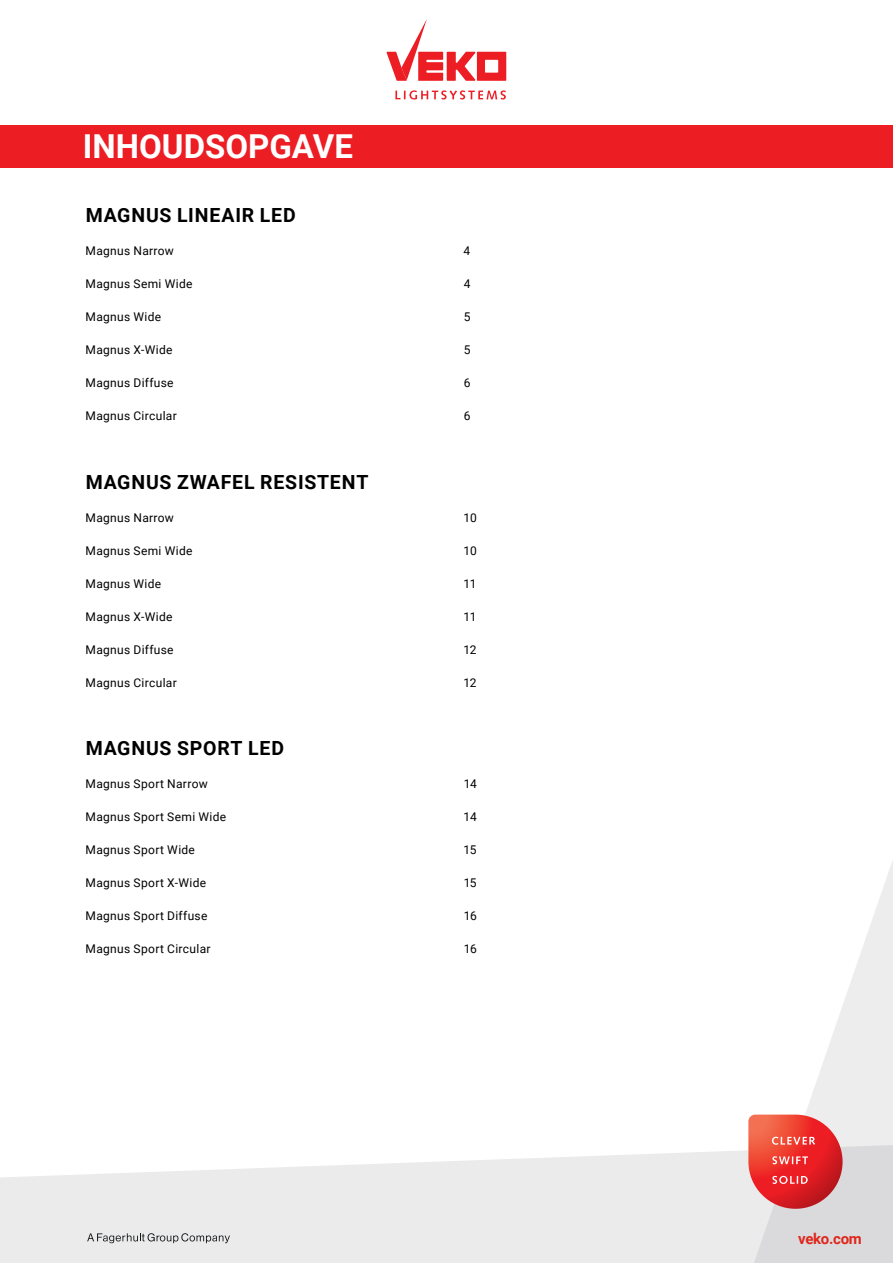
<style>
.page{position:relative;width:893px;height:1263px;background:#fff}
.page>*{position:absolute;margin:0;border:0;box-sizing:border-box;transform-origin:0 0}
.t1{font:700 33px "Roboto";color:#fff}
.t2{font:700 19.5px "Roboto";letter-spacing:.04em;color:#000}
.t3{font:700 15px "Roboto";letter-spacing:-.02em;color:#df271c}
.t4{font:12px "Roboto";letter-spacing:.025em;color:#000}
</style>
<div class="page">
<svg style="left:0;top:1150px;width:748px;height:113px;fill:#ebebec"></svg>
<svg style="left:748px;top:860px;width:145px;height:403px"></svg>
<svg style="left:395px;top:90px;width:111px;height:10px"></svg>
<svg style="left:386px;top:19px;width:120px;height:62px"></svg>
<svg style="left:748px;top:1114px;width:94px;height:95px"></svg>
<svg style="left:87px;top:1233px;width:143px;height:10px"></svg>
<div style="left:0;top:125px;width:893px;height:43px;background:#ed1d24"></div>
<h1 class="t1" style="left:83px;top:123px;width:272px">INHOUDSOPGAVE</h1>
<h2 class="t2" style="left:86px;top:201px;width:211px">MAGNUS LINEAIR LED</h2>
<p class="t4" style="left:86px;top:242px;width:90px">Magnus Narrow</p>
<p class="t4" style="left:464px;top:242px;width:8px">4</p>
<p class="t4" style="left:86px;top:275px;width:108px">Magnus Semi Wide</p>
<p class="t4" style="left:464px;top:275px;width:8px">4</p>
<p class="t4" style="left:86px;top:308px;width:77px">Magnus Wide</p>
<p class="t4" style="left:464px;top:308px;width:8px">5</p>
<p class="t4" style="left:86px;top:341px;width:88px">Magnus X-Wide</p>
<p class="t4" style="left:464px;top:341px;width:8px">5</p>
<p class="t4" style="left:86px;top:374px;width:90px">Magnus Diffuse</p>
<p class="t4" style="left:464px;top:374px;width:8px">6</p>
<p class="t4" style="left:86px;top:407px;width:93px">Magnus Circular</p>
<p class="t4" style="left:464px;top:407px;width:8px">6</p>
<h2 class="t2" style="left:86px;top:468px;width:284px">MAGNUS ZWAFEL RESISTENT</h2>
<p class="t4" style="left:86px;top:509px;width:90px">Magnus Narrow</p>
<p class="t4" style="left:464px;top:509px;width:15px">10</p>
<p class="t4" style="left:86px;top:542px;width:108px">Magnus Semi Wide</p>
<p class="t4" style="left:464px;top:542px;width:15px">10</p>
<p class="t4" style="left:86px;top:575px;width:77px">Magnus Wide</p>
<p class="t4" style="left:464px;top:575px;width:14px">11</p>
<p class="t4" style="left:86px;top:608px;width:88px">Magnus X-Wide</p>
<p class="t4" style="left:464px;top:608px;width:14px">11</p>
<p class="t4" style="left:86px;top:641px;width:90px">Magnus Diffuse</p>
<p class="t4" style="left:464px;top:641px;width:15px">12</p>
<p class="t4" style="left:86px;top:674px;width:93px">Magnus Circular</p>
<p class="t4" style="left:464px;top:674px;width:15px">12</p>
<h2 class="t2" style="left:86px;top:734px;width:200px">MAGNUS SPORT LED</h2>
<p class="t4" style="left:86px;top:775px;width:124px">Magnus Sport Narrow</p>
<p class="t4" style="left:464px;top:775px;width:15px">14</p>
<p class="t4" style="left:86px;top:808px;width:142px">Magnus Sport Semi Wide</p>
<p class="t4" style="left:464px;top:808px;width:15px">14</p>
<p class="t4" style="left:86px;top:841px;width:111px">Magnus Sport Wide</p>
<p class="t4" style="left:464px;top:841px;width:15px">15</p>
<p class="t4" style="left:86px;top:874px;width:122px">Magnus Sport X-Wide</p>
<p class="t4" style="left:464px;top:874px;width:15px">15</p>
<p class="t4" style="left:86px;top:907px;width:123px">Magnus Sport Diffuse</p>
<p class="t4" style="left:464px;top:907px;width:15px">16</p>
<p class="t4" style="left:86px;top:940px;width:126px">Magnus Sport Circular</p>
<p class="t4" style="left:464px;top:940px;width:15px">16</p>
<p class="t3" style="left:798px;top:1228px;width:65px">veko.com</p>
</div>
